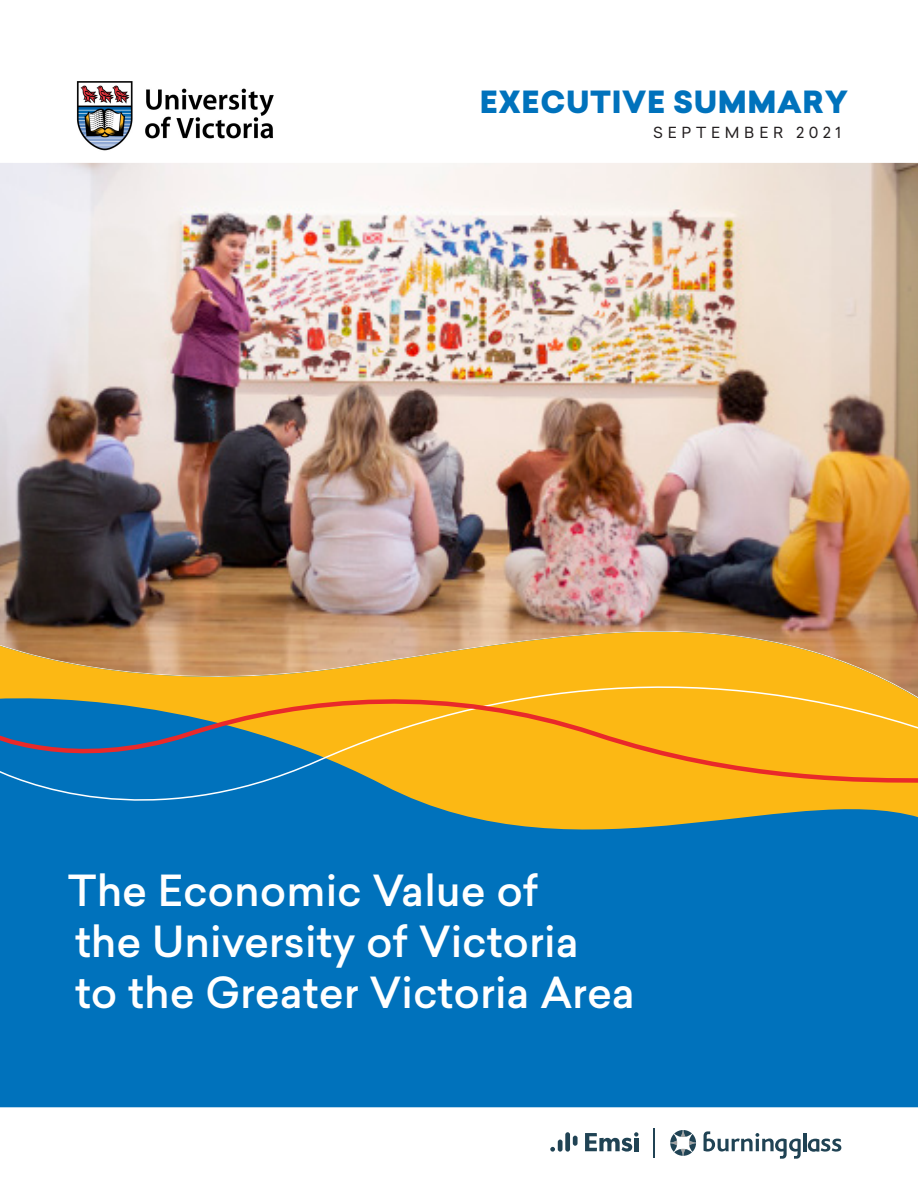
<style>
.page{position:relative;width:918px;height:1188px;background:#fff}
.page>*{position:absolute;margin:0;border:0;box-sizing:border-box;transform-origin:0 0}
.t1{font:500 42px/51px "Sailec";color:#fff}
.t2{font:900 30px "Sailec";letter-spacing:.02em;color:#0072bc}
.t3{font:15px "Sailec";letter-spacing:.32em;color:#231f20}
</style>
<div class="page">
<img style="left:77px;top:82px;width:197px;height:69px">
<div style="left:0;top:888px;width:918px;height:219px;background:#0072bc"></div>
<div style="left:0;top:836px;width:918px;height:52px;background:#0072bc"></div>
<svg style="left:0;top:787px;width:918px;height:49px;background:#5c8c7f"></svg>
<svg style="left:0;top:697px;width:918px;height:90px;background:#b69e45"></svg>
<img style="left:0;top:163px;width:918px;height:534px">
<svg style="left:585px;top:1132px;width:53px;height:20px"></svg>
<div style="left:558px;top:1140px;width:5px;height:12px;background:#204354;border-radius:2px"></div>
<div style="left:565px;top:1132px;width:5px;height:20px;background:#204354;border-radius:2px"></div>
<svg style="left:550px;top:1147px;width:5px;height:5px"></svg>
<div style="left:573px;top:1136px;width:5px;height:10px;background:#204354;border-radius:2px"></div>
<hr style="left:653px;top:1128px;width:2px;height:30px;background:#204354">
<svg style="left:808px;top:1139px;width:33px;height:13px"></svg>
<hr style="left:803px;top:1133px;width:3px;height:18px;background:#204354">
<svg style="left:704px;top:1131px;width:97px;height:28px"></svg>
<svg style="left:670px;top:1130px;width:26px;height:26px"></svg>
<p class="t2" style="left:480px;top:80px;width:370px">EXECUTIVE SUMMARY</p>
<p class="t3" style="left:653px;top:122px;width:189px">SEPTEMBER 2021</p>
<p class="t1" style="left:68px;top:865px;width:569px">The Economic Value of<br>the University of Victoria<br>to the Greater Victoria Area</p>
</div>
